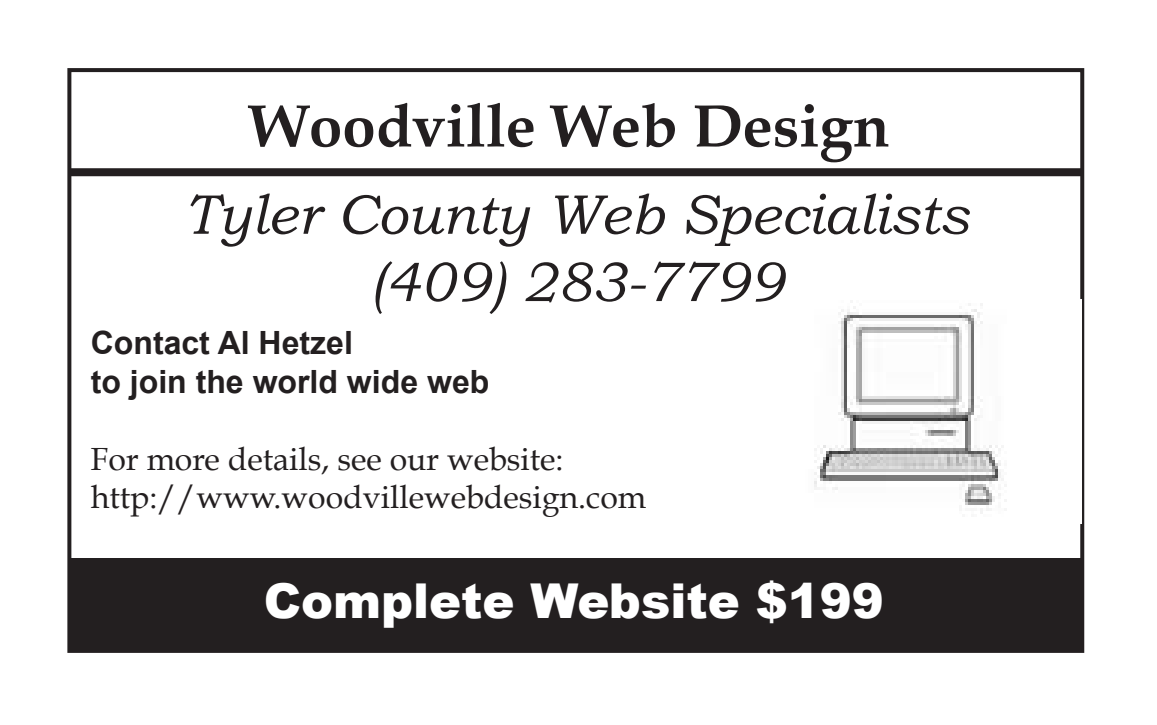
<style>
.page{position:relative;width:1157px;height:725px;background:#fff}
.page>*{position:absolute;margin:0;border:0;box-sizing:border-box;transform-origin:0 0}
.t1{font:700 60px "Book Antiqua";color:#231f20}
.t2{font:italic 56px "Bookman Old Style";color:#231f20}
.t3{font:900 48px "Arial";color:#fff}
.t4{font:32px "Book Antiqua";color:#231f20}
.t5{font:700 32px "Arial";color:#231f20}
</style>
<div class="page">
<div style="left:67px;top:68px;width:1016px;height:584px;border:4px solid #231f20"></div>
<img style="left:814px;top:299px;width:266px;height:224px">
<div style="left:71px;top:557px;width:1010px;height:93px;background:#231f20"></div>
<div style="left:69px;top:168px;width:1014px;height:8px;background:#231f20"></div>
<p class="t1" style="left:249px;top:91px;width:641px">Woodville Web Design</p>
<p class="t2" style="left:184px;top:182px;width:786px">Tyler County Web Specialists</p>
<p class="t2" style="left:369px;top:250px;width:415px">(409) 283-7799</p>
<p class="t5" style="left:91px;top:325px;width:263px">Contact Al Hetzel</p>
<p class="t5" style="left:91px;top:363px;width:400px">to join the world wide web</p>
<p class="t4" style="left:91px;top:438px;width:474px">For more details, see our website:</p>
<p class="t4" style="left:91px;top:477px;width:556px">http://www.woodvillewebdesign.com</p>
<p class="t3" style="left:263px;top:573px;width:621px">Complete Website $199</p>
</div>
